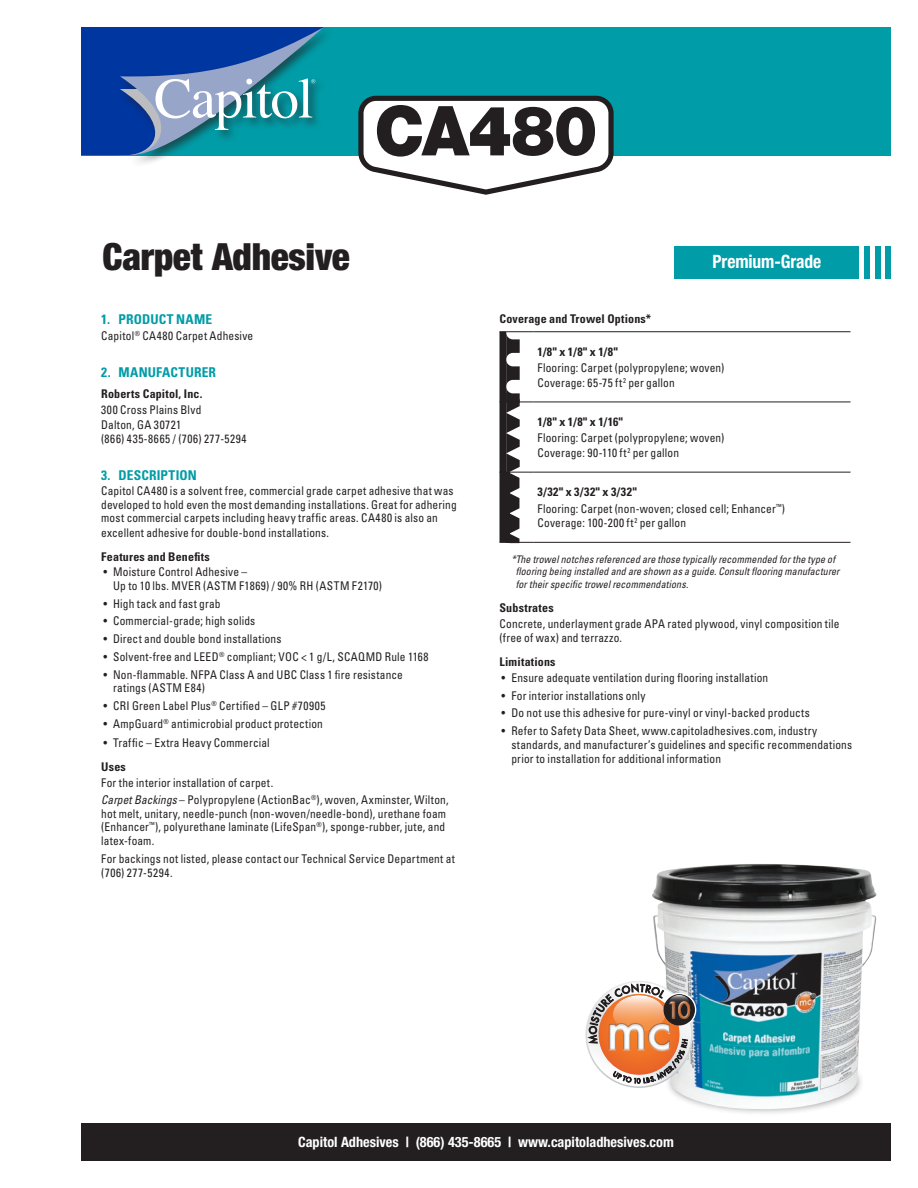
<style>
.page{position:relative;width:918px;height:1188px;background:#fff}
.page>*{position:absolute;margin:0;border:0;box-sizing:border-box;transform-origin:0 0}
.t1{font:900 69px "Helvetica Neue LT Std";letter-spacing:-.015em;color:#231f20;scale:.95 1}
.t2{font:900 condensed 37.5px "Helvetica Neue LT Std";letter-spacing:-.01em;color:#231f20}
.t3{font:700 condensed 18.45px "Helvetica Neue LT Std";letter-spacing:-.005em;color:#fff;scale:.95 1}
.t4{font:700 condensed 14.25px "Helvetica Neue LT Std";color:#fff}
.t5{font:700 condensed 13.5px "Univers LT Std";letter-spacing:.01em;color:#009ca7}
.t6{font:condensed 12px/13.5px "Univers LT Std";letter-spacing:.015em;color:#231f20;scale:.95 1}
.t7{font:700 condensed 12px "Univers LT Std";letter-spacing:.015em;color:#231f20}
.t8{font:condensed 12px/14.4px "Univers LT Std";letter-spacing:.04em;color:#231f20;scale:.95 1}
.t9{font:italic condensed 10.5px/12.6px "Univers LT Std";letter-spacing:.015em;color:#231f20;scale:.95 1}
.s1{font-style:italic}
.s2{font-weight:700}
</style>
<div class="page">
<div style="left:675px;top:246px;width:184px;height:33px;background:#009ca7"></div>
<div style="left:864px;top:246px;width:6px;height:33px;background:#009ca7"></div>
<div style="left:875px;top:246px;width:5px;height:33px;background:#009ca7"></div>
<div style="left:886px;top:246px;width:5px;height:33px;background:#009ca7"></div>
<hr style="left:533px;top:331px;width:317px;height:1px;background:#231f20">
<hr style="left:533px;top:402px;width:317px;height:1px;background:#231f20">
<hr style="left:533px;top:472px;width:317px;height:1px;background:#231f20">
<hr style="left:533px;top:542px;width:317px;height:1px;background:#231f20">
<div style="left:81px;top:1123px;width:810px;height:38px;background:#231f20"></div>
<div style="left:81px;top:27px;width:810px;height:128px;background:#009ca7"></div>
<svg style="left:356px;top:95px;width:260px;height:100px"></svg>
<div style="left:118px;top:25px;width:216px;height:142px;background:#231f20;opacity:.61"></div>
<svg style="left:81px;top:27px;width:243px;height:129px"></svg>
<div style="left:664px;top:1048px;width:200px;height:68px;background:#231f20;opacity:.55"></div>
<img style="left:652px;top:864px;width:225px;height:245px">
<svg style="left:500px;top:331px;width:33px;height:212px"></svg>
<hr style="left:506px;top:473px;width:3px;height:70px;background:#231f20">
<img style="left:587px;top:983px;width:109px;height:101px">
<h1 class="t1" style="left:375px;top:90px;width:236px">CA480</h1>
<h2 class="t2" style="left:103px;top:234px;width:249px">Carpet Adhesive</h2>
<h3 class="t3" style="left:713px;top:250px;width:116px">Premium-Grade</h3>
<p class="t5" style="left:101px;top:311px;width:113px">1. PRODUCT NAME</p>
<p class="t6" style="left:101px;top:329px;width:162px">Capitol<sup>®</sup> CA480 Carpet Adhesive</p>
<p class="t5" style="left:101px;top:364px;width:116px">2. MANUFACTURER</p>
<p class="t7" style="left:101px;top:386px;width:103px">Roberts Capitol, Inc.</p>
<p class="t8" style="left:101px;top:402px;width:155px">300 Cross Plains Blvd<br>Dalton, GA 30721<br>(866) 435-8665 / (706) 277-5294</p>
<p class="t5" style="left:101px;top:467px;width:97px">3. DESCRIPTION</p>
<p class="t6" style="left:101px;top:484px;width:376px">Capitol CA480 is a solvent free, commercial grade carpet adhesive that was developed to hold even the most demanding installations. Great for adhering most commercial carpets including heavy traffic areas. CA480 is also an excellent adhesive for double-bond installations.</p>
<p class="t7" style="left:101px;top:549px;width:110px">Features and Benefits</p>
<p class="t6" style="left:113px;top:565px;width:285px;text-indent:-10px">• Moisture Control Adhesive –<br>Up to 10 lbs. MVER (ASTM F1869) / 90% RH (ASTM F2170)</p>
<p class="t6" style="left:103px;top:596px;width:125px">• High tack and fast grab</p>
<p class="t6" style="left:103px;top:614px;width:161px">• Commercial-grade; high solids</p>
<p class="t6" style="left:103px;top:632px;width:189px">• Direct and double bond installations</p>
<p class="t6" style="left:103px;top:650px;width:344px">• Solvent-free and LEED<sup>®</sup> compliant; VOC &lt; 1 g/L, SCAQMD Rule 1168</p>
<p class="t6" style="left:113px;top:668px;width:306px;text-indent:-10px">• Non-flammable. NFPA Class A and UBC Class 1 fire resistance ratings (ASTM E84)</p>
<p class="t6" style="left:103px;top:699px;width:235px">• CRI Green Label Plus<sup>®</sup> Certified – GLP #70905</p>
<p class="t6" style="left:103px;top:717px;width:233px">• AmpGuard<sup>®</sup> antimicrobial product protection</p>
<p class="t6" style="left:103px;top:736px;width:177px">• Traffic – Extra Heavy Commercial</p>
<p class="t7" style="left:101px;top:759px;width:26px">Uses</p>
<p class="t6" style="left:101px;top:773px;width:367px;line-height:17.9px">For the interior installation of carpet.<br><span class="s1">Carpet Backings</span> – Polypropylene (ActionBac<sup>®</sup>), woven, Axminster, Wilton,</p>
<p class="t6" style="left:101px;top:807px;width:364px;text-align:justify">hot melt, unitary, needle-punch (non-woven/needle-bond), urethane foam (Enhancer<sup>™</sup>), polyurethane laminate (LifeSpan<sup>®</sup>), sponge-rubber, jute, and latex-foam.</p>
<p class="t6" style="left:101px;top:851px;width:374px;line-height:14.4px">For backings not listed, please contact our Technical Service Department at (706) 277-5294.</p>
<p class="t7" style="left:500px;top:312px;width:153px">Coverage and Trowel Options*</p>
<p class="t7" style="left:538px;top:344px;width:82px">1/8" x 1/8" x 1/8"</p>
<p class="t6" style="left:538px;top:361px;width:198px;line-height:14.4px">Flooring: Carpet (polypropylene; woven)<br>Coverage: 65-75 ft<sup>2</sup> per gallon</p>
<p class="t7" style="left:538px;top:414px;width:87px">1/8" x 1/8" x 1/16"</p>
<p class="t6" style="left:538px;top:431px;width:198px;line-height:14.4px">Flooring: Carpet (polypropylene; woven)<br>Coverage: 90-110 ft<sup>2</sup> per gallon</p>
<p class="t6" style="left:538px;top:483px;width:262px;line-height:16.5px"><span class="s2">3/32" x 3/32" x 3/32"<br></span>Flooring: Carpet (non-woven; closed cell; Enhancer<sup>™</sup>)</p>
<p class="t6" style="left:538px;top:516px;width:158px">Coverage: 100-200 ft<sup>2</sup> per gallon</p>
<p class="t9" style="left:516px;top:553px;width:342px;text-indent:-4px">*The trowel notches referenced are those typically recommended for the type of flooring being installed and are shown as a guide. Consult flooring manufacturer for their specific trowel recommendations.</p>
<p class="t7" style="left:500px;top:600px;width:56px">Substrates</p>
<p class="t6" style="left:500px;top:616px;width:360px;line-height:14.4px">Concrete, underlayment grade APA rated plywood, vinyl composition tile (free of wax) and terrazzo.</p>
<p class="t7" style="left:500px;top:654px;width:58px">Limitations</p>
<p class="t6" style="left:502px;top:671px;width:282px">• Ensure adequate ventilation during flooring installation</p>
<p class="t6" style="left:502px;top:688px;width:153px">• For interior installations only</p>
<p class="t6" style="left:502px;top:706px;width:326px">• Do not use this adhesive for pure-vinyl or vinyl-backed products</p>
<p class="t6" style="left:511px;top:724px;width:360px;line-height:14px;text-indent:-10px">• Refer to Safety Data Sheet, www.capitoladhesives.com, industry standards, and manufacturer’s guidelines and specific recommendations prior to installation for additional information</p>
<p class="t4" style="left:298px;top:1133px;width:377px">Capitol Adhesives | (866) 435-8665 | www.capitoladhesives.com</p>
</div>
